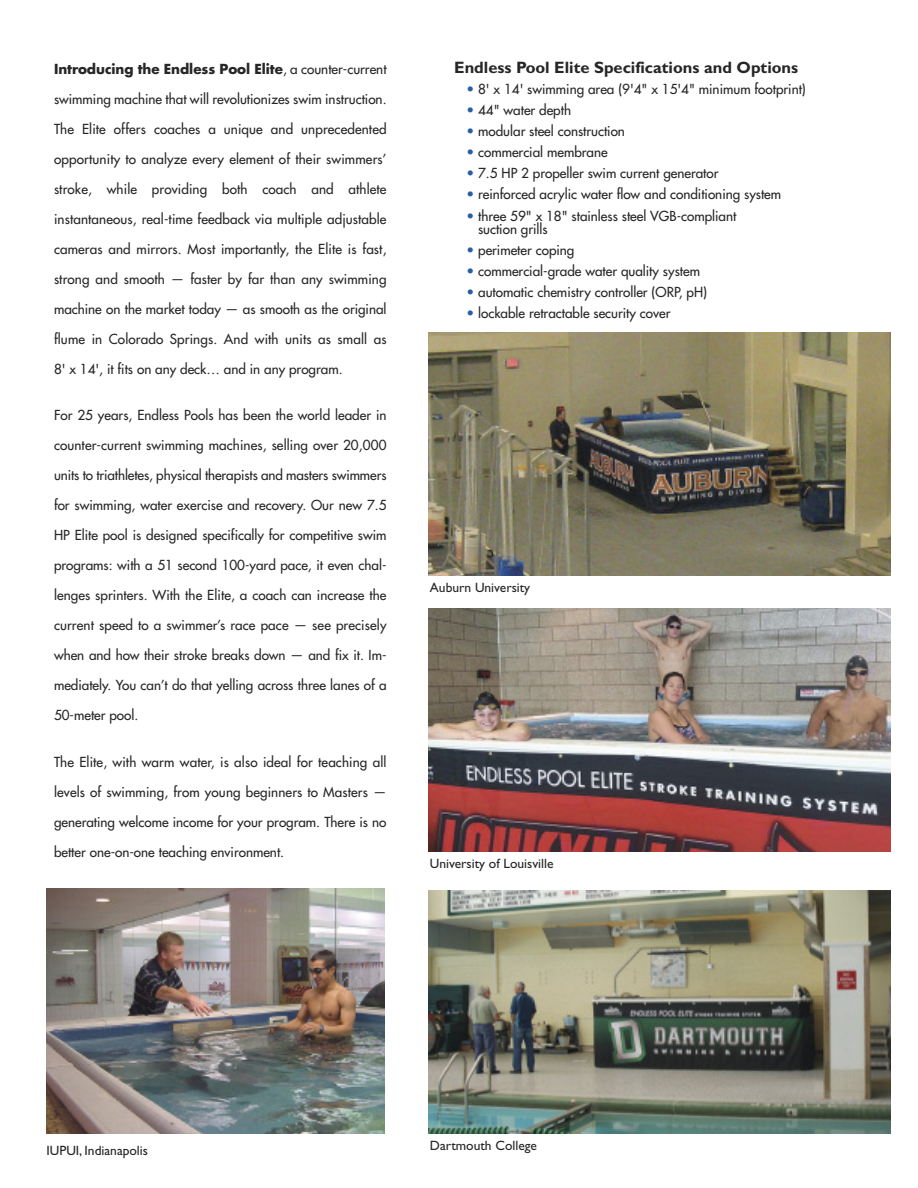
<style>
.page{position:relative;width:918px;height:1188px;background:#fff}
.page>*{position:absolute;margin:0;border:0;box-sizing:border-box;transform-origin:0 0}
.t1{font:700 16.5px "Gill Sans";color:#272627}
.t2{font:13.5px/13.5px "Futura";color:#272627}
.t3{font:13.5px "Gill Sans";color:#272627}
.t4{font:700 13.5px "Futura";color:#272627}
.s1{font-weight:400}
.s2{color:#285ea8}
</style>
<div class="page">
<img style="left:429px;top:891px;width:461px;height:243px">
<img style="left:429px;top:608px;width:461px;height:243px">
<img style="left:429px;top:333px;width:461px;height:243px">
<img style="left:46px;top:889px;width:339px;height:245px">
<p class="t4" style="left:54px;top:63px;width:334px">Introducing the Endless Pool Elite<span class="s1">, a counter-current</span></p>
<p class="t2" style="left:54px;top:93px;width:334px">swimming machine that will revolutionizes swim instruction.</p>
<p class="t2" style="left:54px;top:123px;width:334px">The Elite offers coaches a unique and unprecedented</p>
<p class="t2" style="left:54px;top:153px;width:334px">opportunity to analyze every element of their swimmers’</p>
<p class="t2" style="left:54px;top:183px;width:334px">stroke, while providing both coach and athlete</p>
<p class="t2" style="left:54px;top:213px;width:334px">instantaneous, real-time feedback via multiple adjustable</p>
<p class="t2" style="left:54px;top:243px;width:334px">cameras and mirrors. Most importantly, the Elite is fast,</p>
<p class="t2" style="left:54px;top:273px;width:334px">strong and smooth — faster by far than any swimming</p>
<p class="t2" style="left:54px;top:303px;width:334px">machine on the market today — as smooth as the original</p>
<p class="t2" style="left:54px;top:333px;width:334px">flume in Colorado Springs. And with units as small as</p>
<p class="t2" style="left:54px;top:363px;width:290px">8' x 14', it fits on any deck… and in any program.</p>
<p class="t2" style="left:54px;top:410px;width:334px">For 25 years, Endless Pools has been the world leader in</p>
<p class="t2" style="left:54px;top:440px;width:334px">counter-current swimming machines, selling over 20,000</p>
<p class="t2" style="left:54px;top:470px;width:334px">units to triathletes, physical therapists and masters swimmers</p>
<p class="t2" style="left:54px;top:500px;width:334px">for swimming, water exercise and recovery. Our new 7.5</p>
<p class="t2" style="left:54px;top:530px;width:334px">HP Elite pool is designed specifically for competitive swim</p>
<p class="t2" style="left:54px;top:560px;width:334px">programs: with a 51 second 100-yard pace, it even chal-</p>
<p class="t2" style="left:54px;top:590px;width:334px">lenges sprinters. With the Elite, a coach can increase the</p>
<p class="t2" style="left:54px;top:620px;width:334px">current speed to a swimmer’s race pace — see precisely</p>
<p class="t2" style="left:54px;top:650px;width:334px">when and how their stroke breaks down — and fix it. Im-</p>
<p class="t2" style="left:54px;top:680px;width:334px">mediately. You can’t do that yelling across three lanes of a</p>
<p class="t2" style="left:54px;top:710px;width:86px">50-meter pool.</p>
<p class="t2" style="left:54px;top:756px;width:334px">The Elite, with warm water, is also ideal for teaching all</p>
<p class="t2" style="left:54px;top:786px;width:334px">levels of swimming, from young beginners to Masters —</p>
<p class="t2" style="left:54px;top:816px;width:334px">generating welcome income for your program. There is no</p>
<p class="t2" style="left:54px;top:846px;width:232px">better one-on-one teaching environment.</p>
<p class="t1" style="left:454px;top:61px;width:345px">Endless Pool Elite Specifications and Options</p>
<p class="t2" style="left:466px;top:83px;width:341px"><span class="s2">•</span> 8' x 14' swimming area (9'4" x 15'4" minimum footprint)</p>
<p class="t2" style="left:466px;top:104px;width:106px"><span class="s2">•</span> 44" water depth</p>
<p class="t2" style="left:466px;top:126px;width:160px"><span class="s2">•</span> modular steel construction</p>
<p class="t2" style="left:466px;top:147px;width:143px"><span class="s2">•</span> commercial membrane</p>
<p class="t2" style="left:466px;top:168px;width:254px"><span class="s2">•</span> 7.5 HP 2 propeller swim current generator</p>
<p class="t2" style="left:466px;top:189px;width:316px"><span class="s2">•</span> reinforced acrylic water flow and conditioning system</p>
<p class="t2" style="left:478px;top:210px;width:260px;text-indent:-12px"><span class="s2">•</span> three 59" x 18" stainless steel VGB-compliant suction grills</p>
<p class="t2" style="left:466px;top:244px;width:109px"><span class="s2">•</span> perimeter coping</p>
<p class="t2" style="left:466px;top:265px;width:235px"><span class="s2">•</span> commercial-grade water quality system</p>
<p class="t2" style="left:466px;top:286px;width:242px"><span class="s2">•</span> automatic chemistry controller (ORP, pH)</p>
<p class="t2" style="left:466px;top:307px;width:206px"><span class="s2">•</span> lockable retractable security cover</p>
<p class="t3" style="left:430px;top:583px;width:102px">Auburn University</p>
<p class="t3" style="left:430px;top:858px;width:125px">University of Louisville</p>
<p class="t3" style="left:47px;top:1145px;width:103px">IUPUI, Indianapolis</p>
<p class="t3" style="left:430px;top:1141px;width:109px">Dartmouth College</p>
</div>
